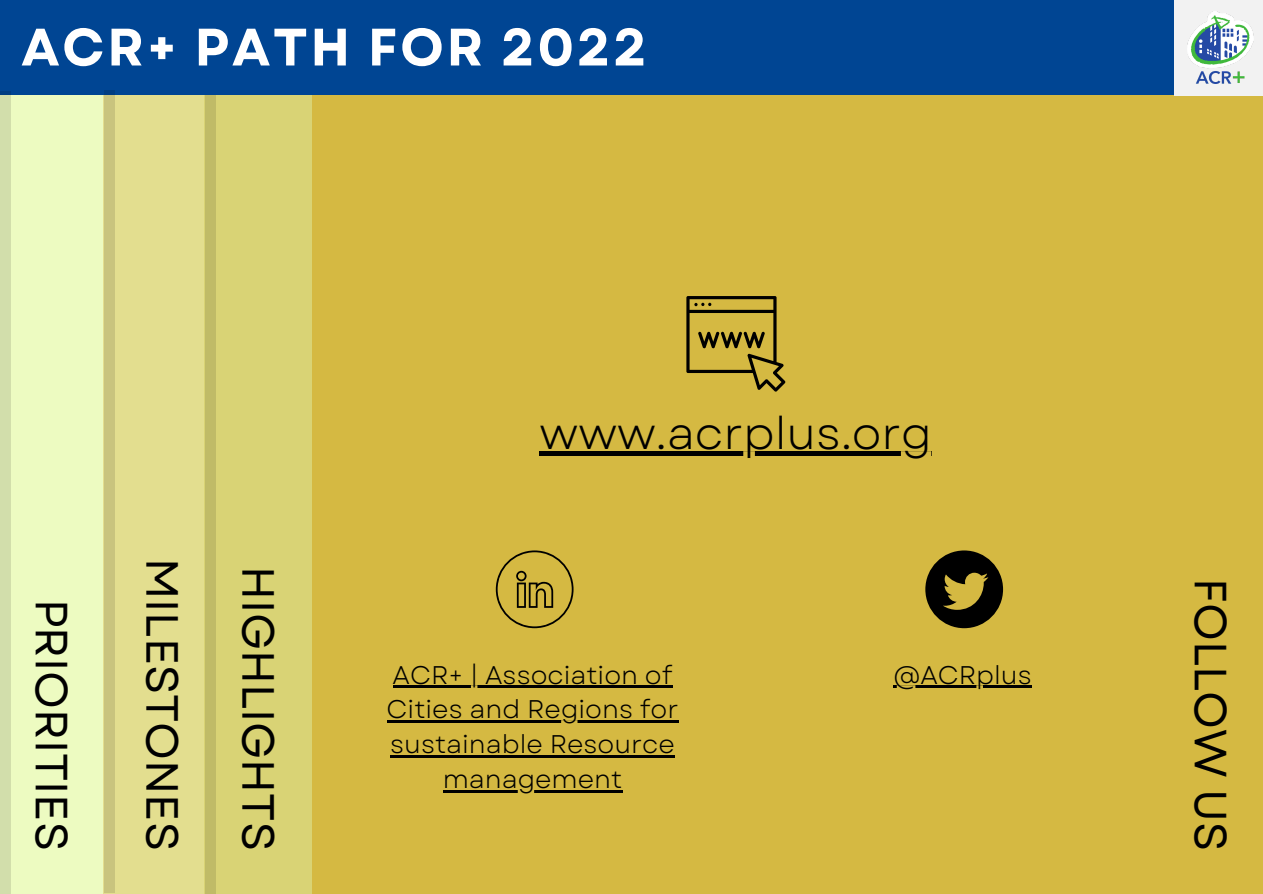
<style>
.page{position:relative;width:1263px;height:894px;background:#fff}
.page>*{position:absolute;margin:0;border:0;box-sizing:border-box;transform-origin:0 0}
.t1{font:700 52.5px "Garet";letter-spacing:.05em;color:#fff}
.t2{font:45px "Garet";color:#000}
.t3{font:45px "Garet";color:#000}
.t4{font:25.5px/35px "Garet";color:#000;text-align:center}
</style>
<div class="page">
<div style="left:0;top:0;width:1262px;height:96px;background:#004593"></div>
<div style="left:207px;top:95px;width:1055px;height:798px;background:#d5b942"></div>
<div style="left:0;top:95px;width:104px;height:798px;background:#edfbc1"></div>
<div style="left:103px;top:95px;width:103px;height:798px;background:#e3de8f"></div>
<div style="left:205px;top:95px;width:107px;height:798px;background:#d9d375"></div>
<div style="left:0;top:91px;width:10px;height:802px;background:#d2deab"></div>
<div style="left:104px;top:90px;width:11px;height:802px;background:#c9c47e"></div>
<div style="left:205px;top:95px;width:10px;height:798px;background:#c0bb67"></div>
<svg style="left:925px;top:550px;width:77px;height:78px"></svg>
<svg style="left:496px;top:550px;width:77px;height:78px"></svg>
<svg style="left:686px;top:296px;width:99px;height:95px"></svg>
<div style="left:539px;top:451px;width:393px;height:5px;background:#000"></div>
<hr style="left:893px;top:685px;width:138px;height:2px;background:#000">
<hr style="left:392px;top:685px;width:280px;height:2px;background:#000">
<hr style="left:386px;top:720px;width:292px;height:2px;background:#000">
<hr style="left:390px;top:755px;width:284px;height:2px;background:#000">
<hr style="left:442px;top:790px;width:180px;height:2px;background:#000">
<div style="left:1174px;top:0;width:88px;height:96px;background:#f2f2f2"></div>
<img style="left:1187px;top:12px;width:66px;height:72px">
<h1 class="t1" style="left:21px;top:9px;width:627px">ACR+ PATH FOR 2022</h1>
<h2 class="t2" style="left:84px;top:598px;width:254px;rotate:90deg">PRIORITIES</h2>
<h2 class="t2" style="left:194px;top:557px;width:294px;rotate:90deg">MILESTONES</h2>
<h2 class="t2" style="left:290px;top:565px;width:286px;rotate:90deg">HIGHLIGHTS</h2>
<h2 class="t3" style="left:539px;top:401px;width:394px">www.acrplus.org</h2>
<p class="t4" style="left:392px;top:657px;width:281px">ACR+ | Association of</p>
<p class="t4" style="left:893px;top:657px;width:140px">@ACRplus</p>
<p class="t4" style="left:386px;top:692px;width:293px">Cities and Regions for sustainable Resource management</p>
<h2 class="t2" style="left:1242px;top:577px;width:274px;rotate:90deg">FOLLOW US</h2>
</div>
